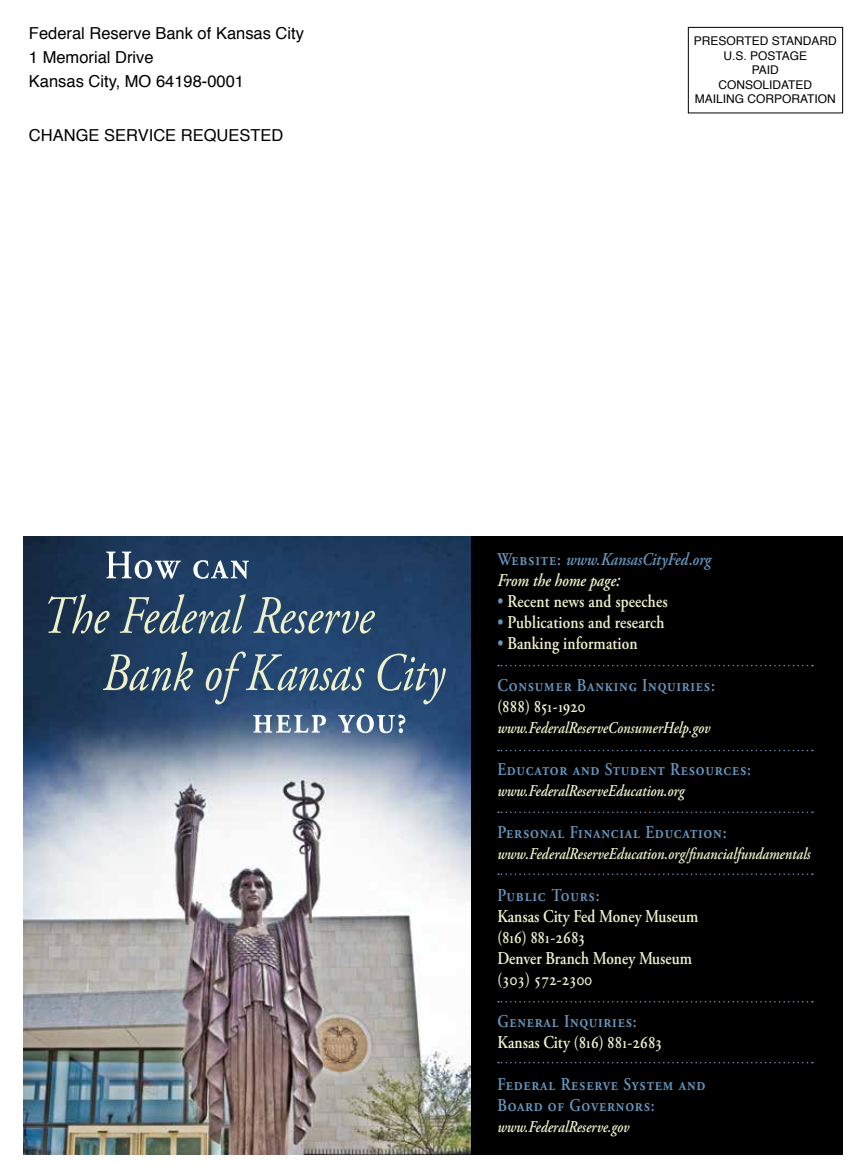
<style>
.page{position:relative;width:864px;height:1175px;background:#fff}
.page>*{position:absolute;margin:0;border:0;box-sizing:border-box;transform-origin:0 0}
.t1{font:600 18px/21px "Adobe Garamond Pro";letter-spacing:-.01em;color:#edf0ca;scale:.85 1}
.t2{font:600 18px/21px "Adobe Garamond Pro";letter-spacing:.05em;color:#6696bd;scale:.85 1}
.t3{font:italic 600 18px/21px "Adobe Garamond Pro";color:#6696bd;scale:.85 1}
.t4{font:italic 600 16.5px "Adobe Garamond Pro";color:#edf0ca;scale:.85 1}
.t5{font:16.5px/24px "Helvetica";color:#000}
.t6{font:12px/14.4px "Helvetica";color:#000;text-align:center}
.s1{font-style:normal}
.s2{color:#edf0ca}
.s3{color:#6696bd}
</style>
<div class="page">
<div style="left:688px;top:27px;width:155px;height:86px;border:1px solid #000"></div>
<div style="left:24px;top:536px;width:819px;height:618px;background:#000"></div>
<svg style="left:498px;top:665px;width:315px;height:1px"></svg>
<svg style="left:498px;top:749px;width:315px;height:2px"></svg>
<svg style="left:498px;top:873px;width:315px;height:2px"></svg>
<svg style="left:498px;top:1001px;width:315px;height:1px"></svg>
<svg style="left:498px;top:1061px;width:315px;height:2px"></svg>
<svg style="left:498px;top:811px;width:315px;height:2px"></svg>
<img style="left:24px;top:536px;width:446px;height:618px">
<svg style="left:103px;top:651px;width:343px;height:53px;background:#415f7c"></svg>
<svg style="left:48px;top:594px;width:327px;height:39px;background:#486177"></svg>
<svg style="left:106px;top:551px;width:143px;height:28px;background:#526985"></svg>
<svg style="left:253px;top:714px;width:152px;height:19px;background:#7b92ad"></svg>
<p class="t5" style="left:29px;top:22px;width:277px">Federal Reserve Bank of Kansas City<br>1 Memorial Drive<br>Kansas City, MO 64198-0001</p>
<p class="t5" style="left:29px;top:124px;width:256px">CHANGE SERVICE REQUESTED</p>
<p class="t6" style="left:694px;top:34px;width:144px">PRESORTED STANDARD<br>U.S. POSTAGE<br>PAID<br>CONSOLIDATED<br>MAILING CORPORATION</p>
<p class="t3" style="left:497px;top:549px;width:253px"><span class="s1">Website:</span> www.KansasCityFed.org<br><span class="s2">From the home page:</span></p>
<p class="t1" style="left:497px;top:590px;width:202px"><span class="s3">•</span> Recent news and speeches</p>
<p class="t1" style="left:497px;top:611px;width:198px"><span class="s3">•</span> Publications and research</p>
<p class="t1" style="left:497px;top:632px;width:167px"><span class="s3">•</span> Banking information</p>
<p class="t2" style="left:497px;top:674px;width:258px">Consumer Banking Inquiries:</p>
<p class="t1" style="left:497px;top:695px;width:105px">(888) 851-1920</p>
<p class="t4" style="left:497px;top:718px;width:252px">www.FederalReserveConsumerHelp.gov</p>
<p class="t2" style="left:497px;top:758px;width:300px">Educator and Student Resources:</p>
<p class="t4" style="left:497px;top:781px;width:222px">www.FederalReserveEducation.org</p>
<p class="t2" style="left:497px;top:821px;width:271px">Personal Financial Education:</p>
<p class="t4" style="left:497px;top:844px;width:370px">www.FederalReserveEducation.org/financialfundamentals</p>
<p class="t2" style="left:497px;top:884px;width:122px">Public Tours:</p>
<p class="t1" style="left:497px;top:905px;width:236px">Kansas City Fed Money Museum (816) 881-2683<br>Denver Branch Money Museum (303) 572-2300</p>
<p class="t2" style="left:497px;top:1010px;width:166px">General Inquiries:</p>
<p class="t1" style="left:497px;top:1031px;width:196px">Kansas City (816) 881-2683</p>
<p class="t2" style="left:497px;top:1073px;width:247px">Federal Reserve System and<br>Board of Governors:</p>
<p class="t4" style="left:497px;top:1117px;width:157px">www.FederalReserve.gov</p>
</div>
